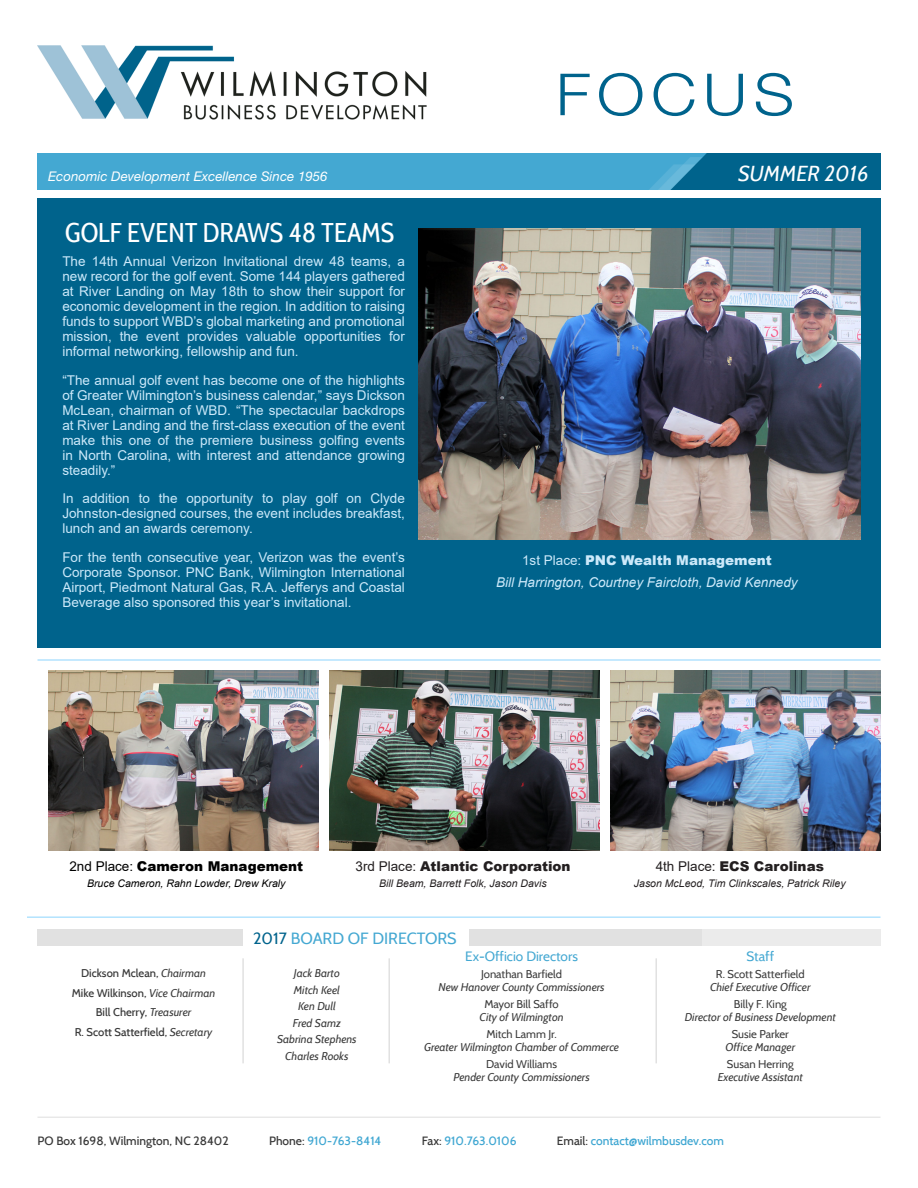
<style>
.page{position:relative;width:918px;height:1188px;background:#fff}
.page>*{position:absolute;margin:0;border:0;box-sizing:border-box;transform-origin:0 0}
.t1{font:300 58.05px "Helvetica Neue";letter-spacing:.1em;color:#00638c;scale:1.11 1}
.t2{font:27px "Cabin Condensed";color:#fff}
.t3{font:italic 21.6px "Cabin";color:#fff}
.t4{font:16.2px "Cabin";color:#44a8d2}
.t5{font:13.5px/15px "Arial";color:#cce9fa;text-align:justify}
.t6{font:italic 13.5px/22.5px "Arial";color:#cce9fa;text-align:center}
.t7{font:900 13.5px "Arial";color:#231f20}
.t8{font:900 13.5px "Arial";color:#000}
.t9{font:13.5px "Cabin";color:#44a8d2}
.t10{font:italic 13.35px "Helvetica Neue";color:#fff}
.t11{font:500 12px "Cabin";color:#40a7d2}
.t12{font:500 12px "Cabin";color:#3a3a3a}
.t13{font:italic 11.25px/13.5px "Cabin";color:#3a3a3a;text-align:center}
.t14{font:500 11.25px "Cabin";color:#3a3a3a}
.t15{font:11.25px "Cabin";color:#3a3a3a}
.t16{font:italic 10.5px "Arial";color:#231f20}
.t17{font:italic 10.5px "Arial";color:#000}
.s1{font-style:normal}
.s2{font-weight:900;font-style:normal}
.s3{font-weight:400}
.s4{font-weight:400;font-style:italic}
.s5{color:#00638c}
.s6{color:#3a3a3a}
</style>
<div class="page">
<img style="left:38px;top:45px;width:389px;height:75px">
<img style="left:38px;top:153px;width:842px;height:37px">
<hr style="left:38px;top:1117px;width:842px;height:1px;background:#e1e1e1">
<div style="left:38px;top:198px;width:843px;height:450px;background:#00638c"></div>
<hr style="left:242px;top:958px;width:2px;height:105px;background:#e1e1e1">
<hr style="left:388px;top:958px;width:2px;height:105px;background:#e1e1e1">
<hr style="left:656px;top:958px;width:1px;height:105px;background:#e1e1e1">
<div style="left:38px;top:929px;width:205px;height:17px;background:#e1e1e1"></div>
<div style="left:470px;top:929px;width:232px;height:17px;background:#e1e1e1"></div>
<div style="left:702px;top:929px;width:178px;height:17px;background:#ebebeb"></div>
<img style="left:419px;top:229px;width:441px;height:310px">
<img style="left:49px;top:671px;width:270px;height:180px">
<img style="left:330px;top:670px;width:269px;height:180px">
<img style="left:611px;top:671px;width:269px;height:179px">
<hr style="left:38px;top:659px;width:842px;height:2px;background:#b3e3fe">
<hr style="left:27px;top:916px;width:853px;height:2px;background:#b3e3fe">
<h1 class="t1" style="left:556px;top:59px;width:216px">FOCUS</h1>
<p class="t10" style="left:48px;top:168px;width:281px">Economic Development Excellence Since 1956</p>
<h3 class="t3" style="left:738px;top:160px;width:132px">SUMMER 2016</h3>
<p class="t2" style="left:65px;top:216px;width:330px">GOLF EVENT DRAWS 48 TEAMS</p>
<p class="t5" style="left:62px;top:254px;width:344px">The 14th Annual Verizon Invitational drew 48 teams, a new record for the golf event. Some 144 players gathered at River Landing on May 18th to show their support for economic development in the region. In addition to raising funds to support WBD’s global marketing and promotional mission, the event provides valuable opportunities for informal networking, fellowship and fun.</p>
<p class="t5" style="left:62px;top:373px;width:344px">“The annual golf event has become one of the highlights of Greater Wilmington’s business calendar,” says Dickson McLean, chairman of WBD. “The spectacular backdrops at River Landing and the first-class execution of the event make this one of the premiere business golfing events in North Carolina, with interest and attendance growing steadily.”</p>
<p class="t5" style="left:62px;top:491px;width:344px">In addition to the opportunity to play golf on Clyde Johnston-designed courses, the event includes breakfast, lunch and an awards ceremony.</p>
<p class="t5" style="left:62px;top:550px;width:344px">For the tenth consecutive year, Verizon was the event’s Corporate Sponsor. PNC Bank, Wilmington International Airport, Piedmont Natural Gas, R.A. Jefferys and Coastal Beverage also sponsored this year’s invitational.</p>
<p class="t6" style="left:496px;top:549px;width:303px"><span class="s1">1st Place:</span> <span class="s2">PNC Wealth Management<br></span>Bill Harrington, Courtney Faircloth, David Kennedy</p>
<p class="t8" style="left:69px;top:856px;width:235px"><span class="s3">2nd Place:</span> Cameron Management</p>
<p class="t17" style="left:87px;top:877px;width:200px">Bruce Cameron, Rahn Lowder, Drew Kraly</p>
<p class="t7" style="left:356px;top:856px;width:217px"><span class="s3">3rd Place:</span> Atlantic Corporation</p>
<p class="t16" style="left:379px;top:877px;width:169px">Bill Beam, Barrett Folk, Jason Davis</p>
<p class="t7" style="left:656px;top:856px;width:170px"><span class="s3">4th Place:</span> ECS Carolinas</p>
<p class="t16" style="left:634px;top:877px;width:213px">Jason McLeod, Tim Clinkscales, Patrick Riley</p>
<p class="t14" style="left:81px;top:966px;width:126px">Dickson Mclean, <span class="s4">Chairman</span></p>
<p class="t14" style="left:72px;top:986px;width:145px">Mike Wilkinson, <span class="s4">Vice Chairman</span></p>
<p class="t14" style="left:96px;top:1005px;width:97px">Bill Cherry, <span class="s4">Treasurer</span></p>
<p class="t14" style="left:75px;top:1025px;width:139px">R. Scott Satterfield, <span class="s4">Secretary</span></p>
<p class="t4" style="left:253px;top:928px;width:205px"><span class="s5">2017</span> BOARD OF DIRECTORS</p>
<p class="t13" style="left:294px;top:966px;width:47px">Jack Barto</p>
<p class="t13" style="left:294px;top:983px;width:47px">Mitch Keel</p>
<p class="t13" style="left:298px;top:999px;width:39px">Ken Dull</p>
<p class="t13" style="left:293px;top:1016px;width:50px">Fred Samz</p>
<p class="t13" style="left:277px;top:1032px;width:81px">Sabrina Stephens</p>
<p class="t13" style="left:285px;top:1049px;width:65px">Charles Rooks</p>
<p class="t9" style="left:465px;top:948px;width:114px">Ex-Officio Directors</p>
<p class="t13" style="left:439px;top:967px;width:168px"><span class="s1">Jonathan Barfield<br></span>New Hanover County Commissioners</p>
<p class="t15" style="left:484px;top:997px;width:76px">Mayor Bill Saffo</p>
<p class="t13" style="left:480px;top:1011px;width:85px">City of Wilmington</p>
<p class="t15" style="left:486px;top:1027px;width:72px">Mitch Lamm Jr.</p>
<p class="t13" style="left:424px;top:1041px;width:197px">Greater Wilmington Chamber of Commerce</p>
<p class="t15" style="left:486px;top:1057px;width:72px">David Williams</p>
<p class="t13" style="left:453px;top:1071px;width:138px">Pender County Commissioners</p>
<p class="t9" style="left:747px;top:948px;width:29px">Staff</p>
<p class="t15" style="left:716px;top:967px;width:90px">R. Scott Satterfield</p>
<p class="t13" style="left:710px;top:981px;width:102px">Chief Executive Officer</p>
<p class="t15" style="left:734px;top:997px;width:55px">Billy F. King</p>
<p class="t13" style="left:685px;top:1011px;width:153px">Director of Business Development</p>
<p class="t15" style="left:732px;top:1027px;width:59px">Susie Parker</p>
<p class="t13" style="left:726px;top:1041px;width:71px">Office Manager</p>
<p class="t15" style="left:727px;top:1057px;width:68px">Susan Herring</p>
<p class="t13" style="left:718px;top:1071px;width:86px">Executive Assistant</p>
<p class="t12" style="left:38px;top:1134px;width:193px">PO Box 1698, Wilmington, NC 28402</p>
<p class="t11" style="left:269px;top:1134px;width:114px"><span class="s6">Phone:</span> 910-763-8414</p>
<p class="t11" style="left:422px;top:1134px;width:96px"><span class="s6">Fax:</span> 910.763.0106</p>
<p class="t11" style="left:557px;top:1134px;width:168px"><span class="s6">Email:</span> contact@wilmbusdev.com</p>
</div>
